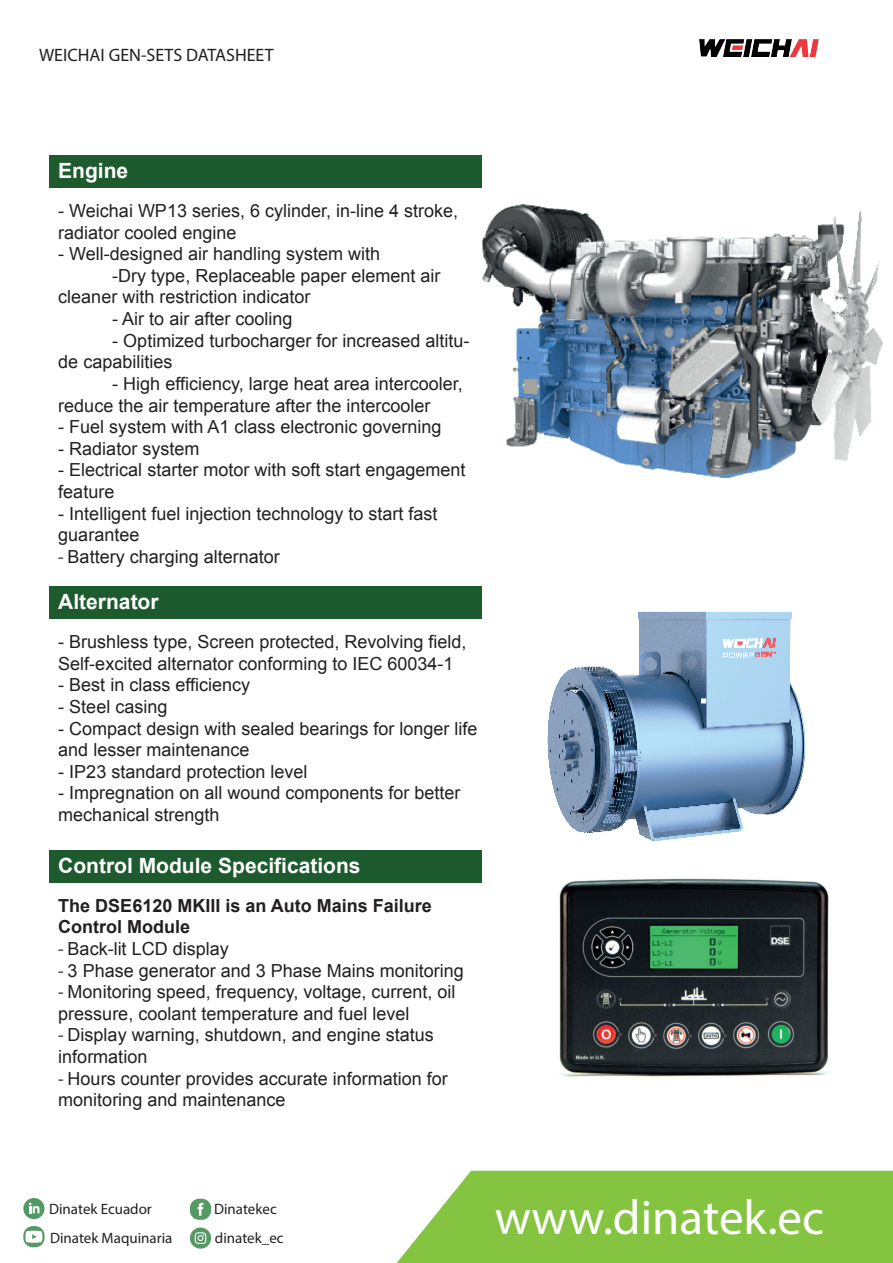
<style>
.page{position:relative;width:893px;height:1263px;background:#fff}
.page>*{position:absolute;margin:0;border:0;box-sizing:border-box;transform-origin:0 0}
.t1{font:49.2px "Myriad Pro";color:#fff}
.t2{font:700 21px "Arial";color:#fff}
.t3{font:18px/21.6px "Arial";color:#231f20}
.t4{font:700 18px/21.6px "Arial";color:#231f20}
.t5{font:18px "Myriad Pro";color:#231f20}
.t6{font:15px/29.4px "Myriad Pro";color:#231f20}
.s1{font-family:"Myriad Pro"}
</style>
<div class="page">
<div style="left:49px;top:156px;width:432px;height:32px;background:#1d5b2e"></div>
<img style="left:559px;top:878px;width:270px;height:199px">
<img style="left:481px;top:204px;width:403px;height:273px">
<img style="left:547px;top:612px;width:258px;height:229px">
<div style="left:49px;top:587px;width:432px;height:32px;background:#1d5b2e"></div>
<div style="left:49px;top:850px;width:432px;height:32px;background:#1d5b2e"></div>
<svg style="left:397px;top:1171px;width:496px;height:92px;background:#8dc84e"></svg>
<svg style="left:23px;top:1226px;width:22px;height:21px"></svg>
<svg style="left:25px;top:1231px;width:17px;height:12px"></svg>
<svg style="left:23px;top:1198px;width:22px;height:21px"></svg>
<svg style="left:29px;top:1203px;width:11px;height:10px"></svg>
<div style="left:190px;top:1199px;width:21px;height:21px;background:#559965;border-radius:9px"></div>
<svg style="left:198px;top:1203px;width:5px;height:13px"></svg>
<svg style="left:190px;top:1227px;width:21px;height:22px"></svg>
<svg style="left:195px;top:1232px;width:11px;height:12px"></svg>
<img style="left:699px;top:39px;width:120px;height:18px">
<p class="t5" style="left:39px;top:44px;width:236px">WEICHAI GEN-SETS DATASHEET</p>
<p class="t2" style="left:58px;top:157px;width:72px">Engine</p>
<p class="t3" style="left:58px;top:200px;width:401px">- Weichai WP13 series, 6 cylinder, in-line 4 stroke, radiator cooled engine</p>
<p class="t3" style="left:58px;top:243px;width:323px">- Well-designed air handling system with</p>
<p class="t3" style="left:112px;top:265px;width:330px">-Dry type, Replaceable paper element air</p>
<p class="t3" style="left:58px;top:287px;width:254px">cleaner with restriction indicator</p>
<p class="t3" style="left:112px;top:308px;width:182px">- Air to air after cooling</p>
<p class="t3" style="left:58px;top:330px;width:413px;text-indent:54px">- Optimized turbocharger for increased altitu&shy;de capabilities</p>
<p class="t3" style="left:58px;top:373px;width:406px;text-indent:54px">- High efficiency, large heat area intercooler, reduce the air temperature after the intercooler</p>
<p class="t3" style="left:58px;top:416px;width:385px">- Fuel system with A1 class electronic governing</p>
<p class="t3" style="left:58px;top:438px;width:143px">- Radiator system</p>
<p class="t3" style="left:58px;top:459px;width:409px">- Electrical starter motor with soft start engagement feature</p>
<p class="t3" style="left:58px;top:503px;width:381px">- Intelligent fuel injection technology to start fast guarantee</p>
<p class="t3" style="left:58px;top:546px;width:223px"><span class="s1">-</span> Battery charging alternator</p>
<p class="t2" style="left:58px;top:588px;width:102px">Alternator</p>
<p class="t3" style="left:58px;top:631px;width:410px">- Brushless type, Screen protected, Revolving field,<br>Self-excited alternator conforming to IEC 60034-1</p>
<p class="t3" style="left:58px;top:674px;width:193px">- Best in class efficiency</p>
<p class="t3" style="left:58px;top:696px;width:111px">- Steel casing</p>
<p class="t3" style="left:58px;top:718px;width:421px">- Compact design with sealed bearings for longer life and lesser maintenance</p>
<p class="t3" style="left:58px;top:761px;width:251px">- IP23 standard protection level</p>
<p class="t3" style="left:58px;top:782px;width:404px">- Impregnation on all wound components for better mechanical strength</p>
<p class="t2" style="left:58px;top:852px;width:304px">Control Module Specifications</p>
<p class="t4" style="left:58px;top:895px;width:375px">The DSE6120 MKIII is an Auto Mains Failure<br>Control Module</p>
<p class="t3" style="left:58px;top:938px;width:172px"><span class="s1">-</span> Back-lit LCD display</p>
<p class="t3" style="left:58px;top:960px;width:407px"><span class="s1">-</span> 3 Phase generator and 3 Phase Mains monitoring</p>
<p class="t3" style="left:58px;top:981px;width:399px"><span class="s1">-</span> Monitoring speed, frequency, voltage, current, oil pressure, coolant temperature and fuel level</p>
<p class="t3" style="left:58px;top:1024px;width:377px"><span class="s1">-</span> Display warning, shutdown, and engine status information</p>
<p class="t3" style="left:58px;top:1068px;width:391px"><span class="s1">-</span> Hours counter provides accurate information for monitoring and maintenance</p>
<p class="t6" style="left:49px;top:1193px;width:125px">Dinatek Ecuador<br>Dinatek Maquinaria</p>
<p class="t6" style="left:214px;top:1193px;width:71px">Dinatekec dinatek_ec</p>
<h1 class="t1" style="left:495px;top:1187px;width:331px">www.dinatek.ec</h1>
</div>
